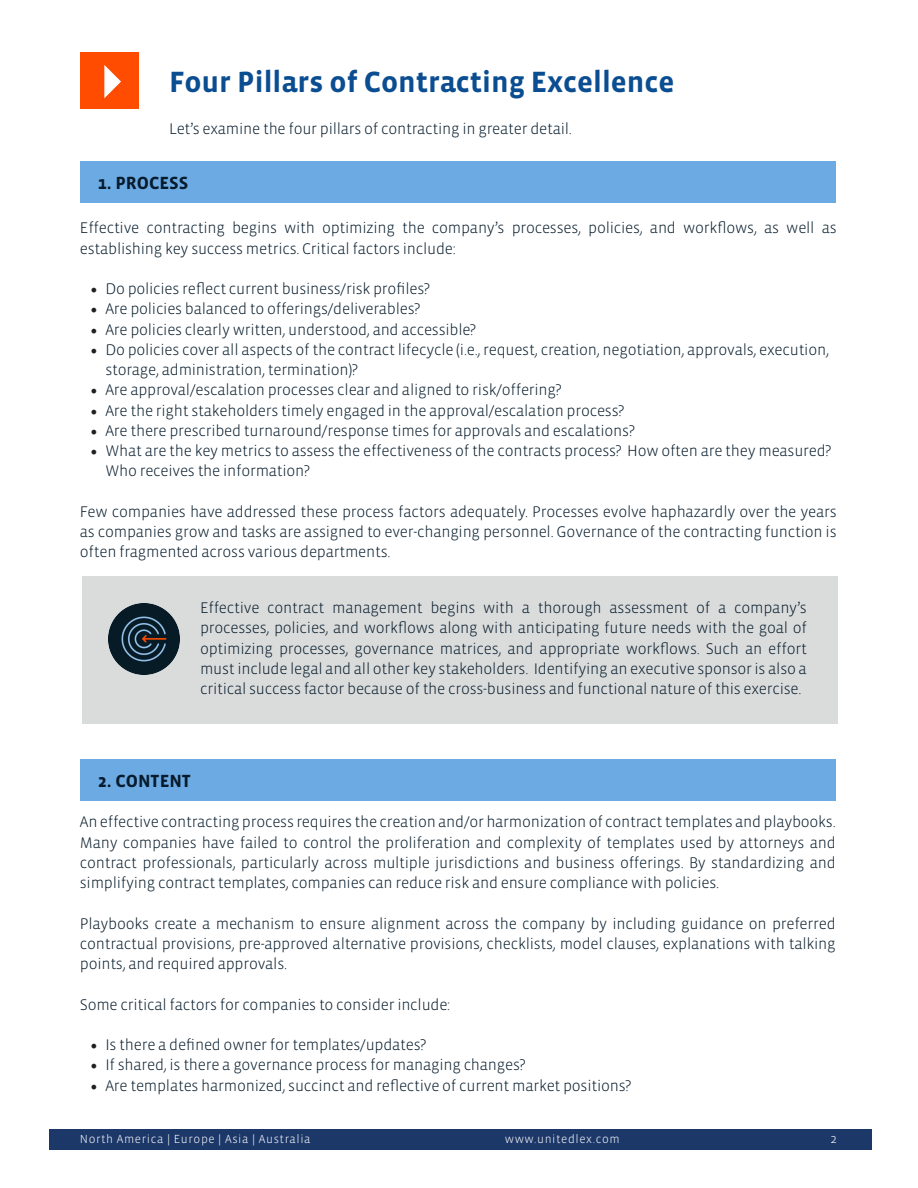
<style>
.page{position:relative;width:918px;height:1188px;background:#fff}
.page>*{position:absolute;margin:0;border:0;box-sizing:border-box;transform-origin:0 0}
.t1{font:700 30px "Vista Sans";color:#0b4d91}
.t2{font:700 18px "Vista Sans";color:#061b2b}
.t3{font:300 15.75px/20.2px "Vista Sans";letter-spacing:-.015em;color:#061b2b;text-align:justify}
.t4{font:300 12.75px "Vista Sans";color:#fff}
.t5{font:300 12px "Vista Sans";letter-spacing:.05em;color:#fff}
.s1{font-family:"Minion Pro";font-weight:400;font-size:18px;color:#231f20}
</style>
<div class="page">
<div style="left:49px;top:1130px;width:823px;height:20px;background:#1c3869"></div>
<div style="left:80px;top:52px;width:59px;height:57px;background:#ff4c00"></div>
<div style="left:80px;top:161px;width:756px;height:42px;background:#6caae4"></div>
<div style="left:80px;top:759px;width:756px;height:42px;background:#6caae4"></div>
<svg style="left:104px;top:65px;width:17px;height:33px"></svg>
<div style="left:83px;top:576px;width:755px;height:148px;background:#dadcdc"></div>
<img style="left:109px;top:603px;width:71px;height:71px">
<p class="t1" style="left:169px;top:67px;width:507px">Four Pillars of Contracting Excellence</p>
<p class="t3" style="left:169px;top:118px;width:404px">Let’s examine the four pillars of contracting in greater detail.</p>
<p class="t2" style="left:98px;top:174px;width:92px">1. PROCESS</p>
<p class="t3" style="left:80px;top:218px;width:758px">Effective contracting begins with optimizing the company’s processes, policies, and workflows, as well as establishing key success metrics. Critical factors include:</p>
<p class="t3" style="left:90px;top:279px;width:341px"><span class="s1">•</span> Do policies reflect current business/risk profiles?</p>
<p class="t3" style="left:90px;top:299px;width:331px"><span class="s1">•</span> Are policies balanced to offerings/deliverables?</p>
<p class="t3" style="left:90px;top:319px;width:387px"><span class="s1">•</span> Are policies clearly written, understood, and accessible?</p>
<p class="t3" style="left:105px;top:340px;width:725px;text-indent:-15px"><span class="s1">•</span> Do policies cover all aspects of the contract lifecycle (i.e., request, creation, negotiation, approvals, execution, storage, administration, termination)?</p>
<p class="t3" style="left:90px;top:380px;width:473px"><span class="s1">•</span> Are approval/escalation processes clear and aligned to risk/offering?</p>
<p class="t3" style="left:90px;top:400px;width:535px"><span class="s1">•</span> Are the right stakeholders timely engaged in the approval/escalation process?</p>
<p class="t3" style="left:90px;top:421px;width:546px"><span class="s1">•</span> Are there prescribed turnaround/response times for approvals and escalations?</p>
<p class="t3" style="left:105px;top:441px;width:727px;text-indent:-15px"><span class="s1">•</span> What are the key metrics to assess the effectiveness of the contracts process? How often are they measured?<br>Who receives the information?</p>
<p class="t3" style="left:80px;top:502px;width:758px">Few companies have addressed these process factors adequately. Processes evolve haphazardly over the years as companies grow and tasks are assigned to ever-changing personnel. Governance of the contracting function is often fragmented across various departments.</p>
<p class="t3" style="left:200px;top:598px;width:608px">Effective contract management begins with a thorough assessment of a company’s processes, policies, and workflows along with anticipating future needs with the goal of optimizing processes, governance matrices, and appropriate workflows. Such an effort must include legal and all other key stakeholders. Identifying an executive sponsor is also a critical success factor because of the cross-business and functional nature of this exercise.</p>
<p class="t2" style="left:98px;top:771px;width:95px">2. CONTENT</p>
<p class="t3" style="left:80px;top:812px;width:757px">An effective contracting process requires the creation and/or harmonization of contract templates and playbooks.<br>Many companies have failed to control the proliferation and complexity of templates used by attorneys and contract professionals, particularly across multiple jurisdictions and business offerings. By standardizing and simplifying contract templates, companies can reduce risk and ensure compliance with policies.</p>
<p class="t3" style="left:80px;top:914px;width:757px">Playbooks create a mechanism to ensure alignment across the company by including guidance on preferred contractual provisions, pre-approved alternative provisions, checklists, model clauses, explanations with talking points, and required approvals.</p>
<p class="t3" style="left:80px;top:995px;width:372px">Some critical factors for companies to consider include:</p>
<p class="t3" style="left:90px;top:1035px;width:337px"><span class="s1">•</span> Is there a defined owner for templates/updates?</p>
<p class="t3" style="left:90px;top:1055px;width:437px"><span class="s1">•</span> If shared, is there a governance process for managing changes?</p>
<p class="t3" style="left:90px;top:1076px;width:542px"><span class="s1">•</span> Are templates harmonized, succinct and reflective of current market positions?</p>
<p class="t5" style="left:80px;top:1133px;width:232px">North America | Europe | Asia | Australia</p>
<p class="t5" style="left:505px;top:1133px;width:117px">www.unitedlex.com</p>
<p class="t4" style="left:830px;top:1132px;width:8px">2</p>
</div>
